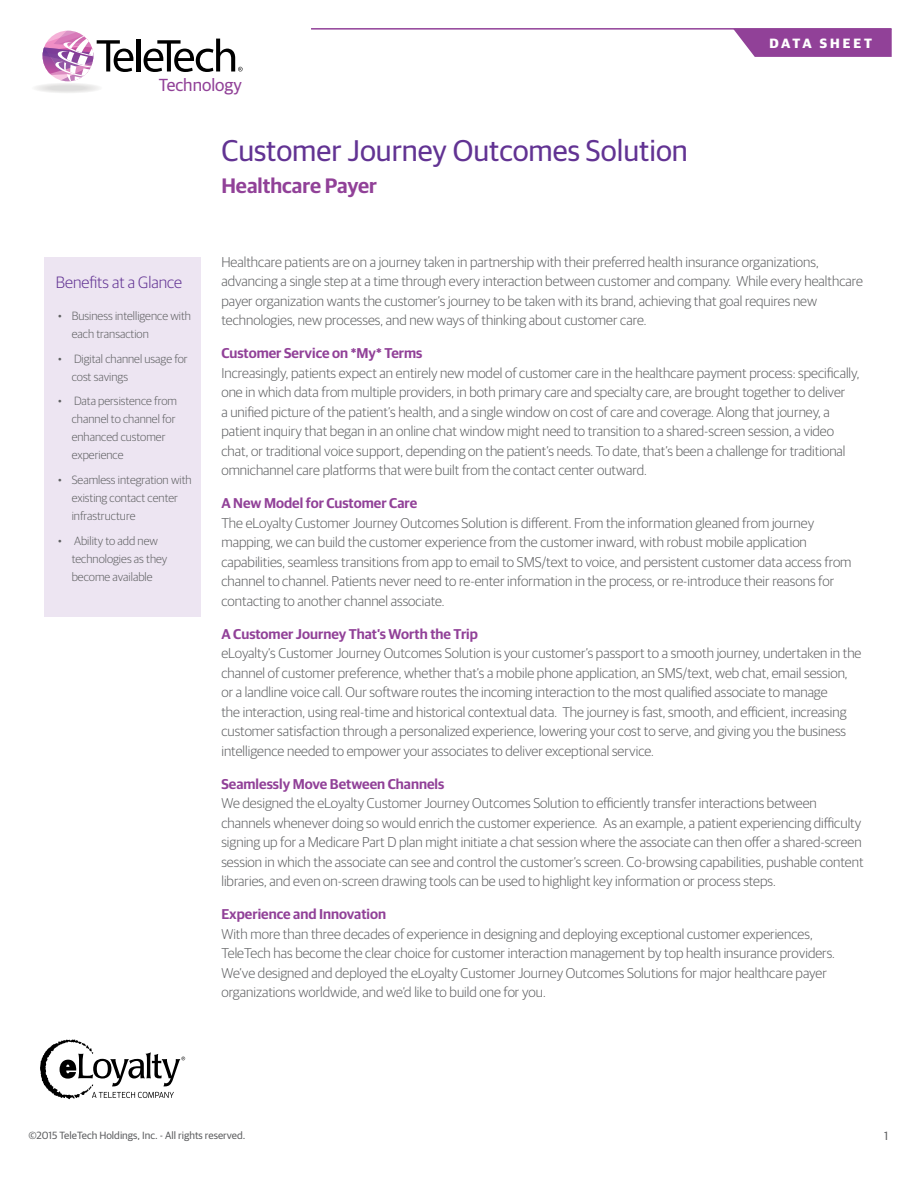
<style>
.page{position:relative;width:918px;height:1188px;background:#fff}
.page>*{position:absolute;margin:0;border:0;box-sizing:border-box;transform-origin:0 0}
.t1{font:30px "Guardian Sans";color:#623393}
.t2{font:600 21px "Guardian Sans";color:#914198}
.t3{font:17.55px "Guardian Sans";color:#914198}
.t4{font:300 16.5px "Guardian Sans";color:#623393}
.t5{font:300 14.25px/19.5px "Guardian Sans";color:#5f6062}
.t6{font:600 14.25px "Guardian Sans";color:#914198}
.t7{font:700 13.5px "Guardian Sans";letter-spacing:.22em;color:#fff}
.t8{font:300 12px/18px "Guardian Sans";color:#5f6062}
.t9{font:12px "Guardian Sans";color:#5f6062}
.t10{font:10.5px "Guardian Sans";color:#5f6062}
</style>
<div class="page">
<hr style="left:311px;top:28px;width:581px;height:2px;background:#914198">
<svg style="left:733px;top:29px;width:159px;height:28px;background:#994f9f"></svg>
<svg style="left:42px;top:30px;width:91px;height:52px"></svg>
<hr style="left:136px;top:39px;width:4px;height:33px;background:#000">
<svg style="left:144px;top:39px;width:99px;height:33px"></svg>
<div style="left:32px;top:83px;width:70px;height:10px;background:#fbfbfb;border-radius:50%"></div>
<div style="left:34px;top:83px;width:66px;height:10px;background:#f7f7f7;border-radius:50%"></div>
<div style="left:35px;top:83px;width:65px;height:10px;background:#f6f6f5;border-radius:50%"></div>
<div style="left:35px;top:84px;width:64px;height:9px;background:#f5f5f4;border-radius:50%"></div>
<div style="left:37px;top:84px;width:60px;height:8px;background:#f2f1f1;border-radius:50%"></div>
<div style="left:40px;top:84px;width:55px;height:8px;background:#eeeded;border-radius:50%"></div>
<div style="left:42px;top:85px;width:50px;height:6px;background:#eaeae9;border-radius:50%"></div>
<div style="left:45px;top:85px;width:45px;height:6px;background:#e7e6e5;border-radius:50%"></div>
<hr style="left:47px;top:86px;width:40px;height:4px;background:#e3e2e2;border-radius:50%">
<hr style="left:49px;top:86px;width:36px;height:4px;background:#dfdfde;border-radius:50%">
<div style="left:45px;top:257px;width:156px;height:360px;background:#ede5f2"></div>
<svg style="left:40px;top:1040px;width:145px;height:59px"></svg>
<p class="t3" style="left:159px;top:72px;width:85px">Technology</p>
<h1 class="t1" style="left:221px;top:129px;width:468px">Customer Journey Outcomes Solution</h1>
<h2 class="t2" style="left:221px;top:170px;width:157px">Healthcare Payer</h2>
<p class="t7" style="left:769px;top:33px;width:104px">DATA SHEET</p>
<p class="t4" style="left:56px;top:271px;width:128px">Benefits at a Glance</p>
<p class="t8" style="left:72px;top:306px;width:121px;text-indent:-14px">• Business intelligence with each transaction</p>
<p class="t8" style="left:72px;top:349px;width:117px;text-indent:-14px">• Digital channel usage for cost savings</p>
<p class="t8" style="left:72px;top:391px;width:107px;text-indent:-14px">• Data persistence from channel to channel for enhanced customer experience</p>
<p class="t8" style="left:72px;top:470px;width:121px;text-indent:-14px">• Seamless integration with existing contact center infrastructure</p>
<p class="t8" style="left:72px;top:531px;width:97px;text-indent:-14px">• Ability to add new technologies as they become available</p>
<p class="t5" style="left:221px;top:251px;width:643px">Healthcare patients are on a journey taken in partnership with their preferred health insurance organizations, advancing a single step at a time through every interaction between customer and company. While every healthcare payer organization wants the customer’s journey to be taken with its brand, achieving that goal requires new technologies, new processes, and new ways of thinking about customer care.</p>
<p class="t6" style="left:221px;top:343px;width:203px">Customer Service on *My* Terms</p>
<p class="t5" style="left:221px;top:362px;width:639px">Increasingly, patients expect an entirely new model of customer care in the healthcare payment process: specifically, one in which data from multiple providers, in both primary care and specialty care, are brought together to deliver<br>a unified picture of the patient’s health, and a single window on cost of care and coverage. Along that journey, a patient inquiry that began in an online chat window might need to transition to a shared-screen session, a video chat, or traditional voice support, depending on the patient’s needs. To date, that’s been a challenge for traditional omnichannel care platforms that were built from the contact center outward.</p>
<p class="t6" style="left:221px;top:493px;width:197px">A New Model for Customer Care</p>
<p class="t5" style="left:221px;top:512px;width:632px">The eLoyalty Customer Journey Outcomes Solution is different. From the information gleaned from journey mapping, we can build the customer experience from the customer inward, with robust mobile application capabilities, seamless transitions from app to email to SMS/text to voice, and persistent customer data access from channel to channel. Patients never need to re-enter information in the process, or re-introduce their reasons for contacting to another channel associate.</p>
<p class="t6" style="left:221px;top:623px;width:258px">A Customer Journey That’s Worth the Trip</p>
<p class="t5" style="left:221px;top:643px;width:642px">eLoyalty’s Customer Journey Outcomes Solution is your customer’s passport to a smooth journey, undertaken in the channel of customer preference, whether that’s a mobile phone application, an SMS/text, web chat, email session, or a landline voice call. Our software routes the incoming interaction to the most qualified associate to manage<br>the interaction, using real-time and historical contextual data. The journey is fast, smooth, and efficient, increasing customer satisfaction through a personalized experience, lowering your cost to serve, and giving you the business intelligence needed to empower your associates to deliver exceptional service.</p>
<p class="t6" style="left:221px;top:773px;width:224px">Seamlessly Move Between Channels</p>
<p class="t5" style="left:221px;top:793px;width:644px">We designed the eLoyalty Customer Journey Outcomes Solution to efficiently transfer interactions between channels whenever doing so would enrich the customer experience. As an example, a patient experiencing difficulty signing up for a Medicare Part D plan might initiate a chat session where the associate can then offer a shared-screen session in which the associate can see and control the customer’s screen. Co-browsing capabilities, pushable content libraries, and even on-screen drawing tools can be used to highlight key information or process steps.</p>
<p class="t6" style="left:221px;top:904px;width:166px">Experience and Innovation</p>
<p class="t5" style="left:221px;top:923px;width:615px">With more than three decades of experience in designing and deploying exceptional customer experiences, TeleTech has become the clear choice for customer interaction management by top health insurance providers.<br>We’ve designed and deployed the eLoyalty Customer Journey Outcomes Solutions for major healthcare payer organizations worldwide, and we’d like to build one for you.</p>
<p class="t10" style="left:28px;top:1128px;width:219px">©2015 TeleTech Holdings, Inc. - All rights reserved.</p>
<p class="t9" style="left:884px;top:1128px;width:6px">1</p>
</div>
